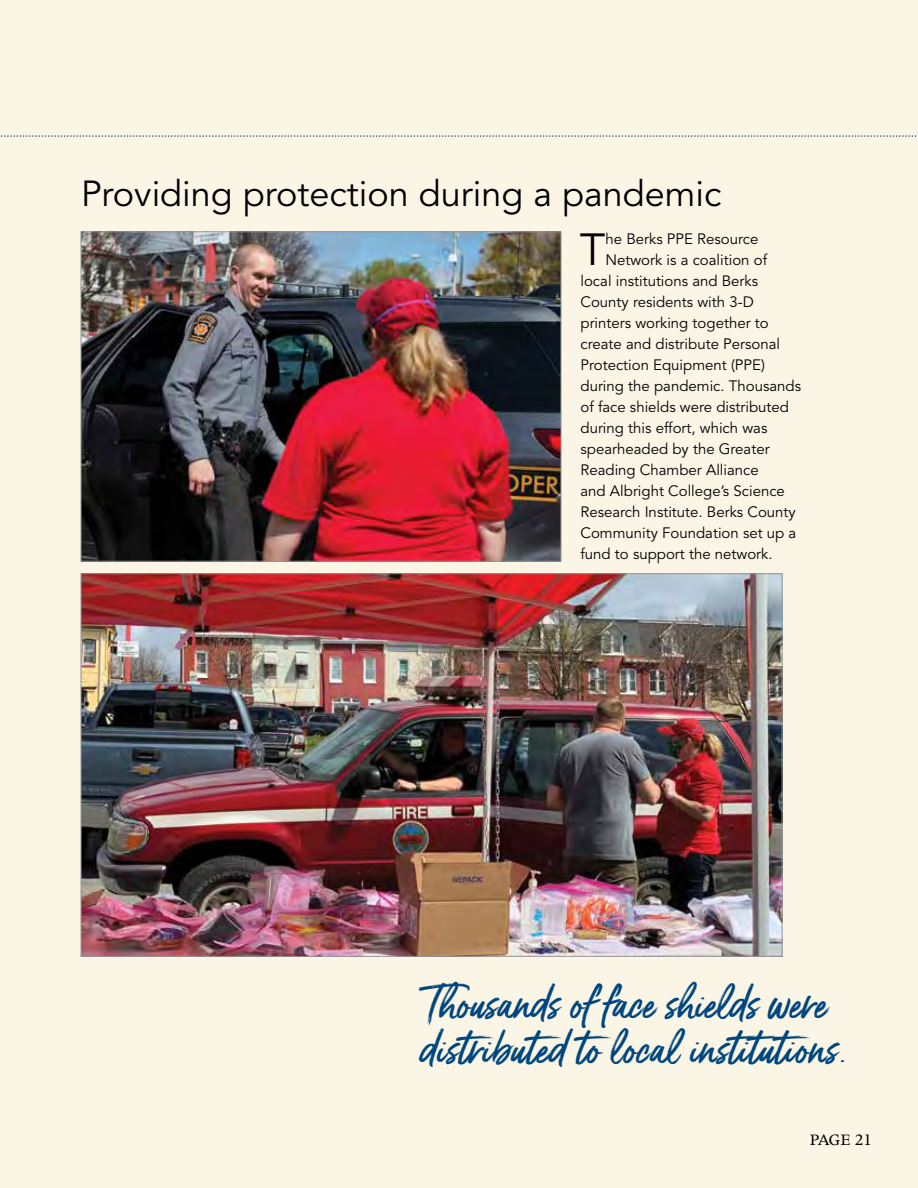
<style>
.page{position:relative;width:918px;height:1188px;background:#fbf5e6}
.page>*{position:absolute;margin:0;border:0;box-sizing:border-box;transform-origin:0 0}
.t1{font:45px/45px "Gotcha";color:#00467f}
.t2{font:44.7px "Avenir";color:#000}
.t3{font:36px "Avenir";color:#000}
.t4{font:18px "Apollo";letter-spacing:-.03em;color:#000}
.t5{font:15px "Avenir";color:#000}
</style>
<div class="page">
<img style="left:83px;top:575px;width:697px;height:380px">
<img style="left:83px;top:233px;width:476px;height:327px">
<div style="left:81px;top:231px;width:480px;height:331px;border:1px solid #939598"></div>
<svg style="left:0;top:135px;width:917px;height:2px"></svg>
<h3 class="t3" style="left:81px;top:172px;width:642px">Providing protection during a pandemic</h3>
<h2 class="t2" style="left:580px;top:224px;width:27px">T</h2>
<p class="t5" style="left:606px;top:230px;width:154px">he Berks PPE Resource</p>
<p class="t5" style="left:606px;top:251px;width:163px">Network is a coalition of</p>
<p class="t5" style="left:581px;top:272px;width:179px">local institutions and Berks</p>
<p class="t5" style="left:581px;top:293px;width:175px">County residents with 3-D</p>
<p class="t5" style="left:581px;top:314px;width:190px">printers working together to</p>
<p class="t5" style="left:581px;top:335px;width:201px">create and distribute Personal</p>
<p class="t5" style="left:581px;top:356px;width:186px">Protection Equipment (PPE)</p>
<p class="t5" style="left:581px;top:377px;width:222px">during the pandemic. Thousands</p>
<p class="t5" style="left:581px;top:398px;width:210px">of face shields were distributed</p>
<p class="t5" style="left:581px;top:419px;width:188px">during this effort, which was</p>
<p class="t5" style="left:581px;top:440px;width:191px">spearheaded by the Greater</p>
<p class="t5" style="left:581px;top:461px;width:180px">Reading Chamber Alliance</p>
<p class="t5" style="left:581px;top:482px;width:206px">and Albright College’s Science</p>
<p class="t5" style="left:581px;top:503px;width:217px">Research Institute. Berks County</p>
<p class="t5" style="left:581px;top:524px;width:217px">Community Foundation set up a</p>
<p class="t5" style="left:581px;top:545px;width:194px">fund to support the network.</p>
<h1 class="t1" style="left:419px;top:984px;width:430px">Thousands of face shields were distributed to local institutions.</h1>
<p class="t4" style="left:810px;top:1130px;width:64px">PAGE 21</p>
</div>
